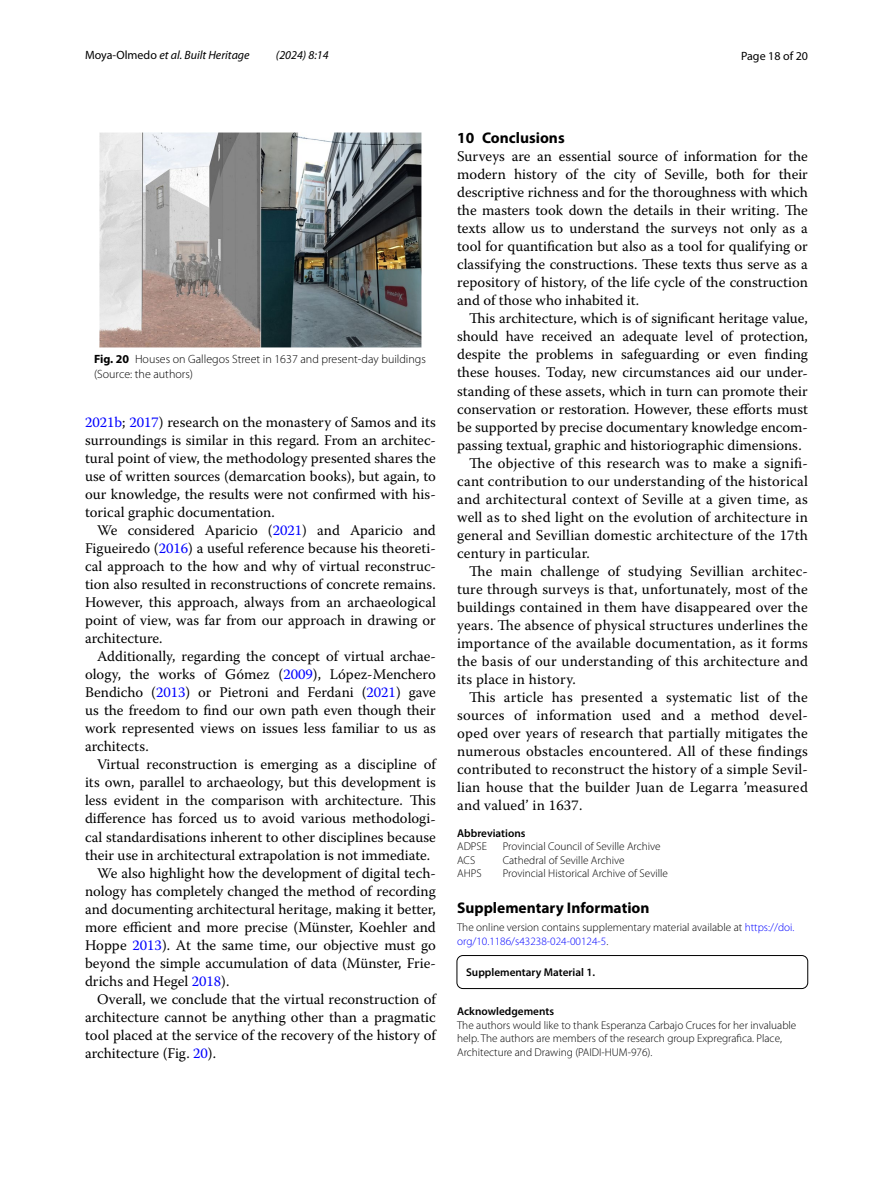
<style>
.page{position:relative;width:893px;height:1187px;background:#fff}
.page>*{position:absolute;margin:0;border:0;box-sizing:border-box;transform-origin:0 0}
.t1{font:700 15.45px "Myriad Pro";color:#000}
.t2{font:14.7px/18px "Warnock Pro";letter-spacing:.005em;color:#000;text-align:justify}
.t3{font:300 12px/15px "Myriad Pro";color:#000}
.t4{font:italic 12px "Myriad Pro";color:#000}
.t5{font:12px "Myriad Pro";color:#000}
.t6{font:300 11.25px/13.5px "Myriad Pro";color:#000}
.t7{font:600 11.25px "Myriad Pro";color:#000}
.s1{font-style:normal}
.s2{font-weight:700}
.s3{color:#00f}
</style>
<div class="page">
<div style="left:457px;top:955px;width:351px;height:33px;border:1px solid #000;border-radius:6px"></div>
<img style="left:100px;top:133px;width:321px;height:215px">
<p class="t4" style="left:85px;top:48px;width:166px"><span class="s1">Moya‑Olmedo</span> et al. Built Heritage</p>
<p class="t4" style="left:276px;top:48px;width:54px">(2024) 8:14</p>
<p class="t5" style="left:741px;top:48px;width:68px">Page 18 of 20</p>
<p class="t3" style="left:94px;top:352px;width:333px"><span class="s2">Fig. 20</span> Houses on Gallegos Street in 1637 and present-day buildings (Source: the authors)</p>
<p class="t2" style="left:85px;top:413px;width:352px"><span class="s3">2021b</span>; <span class="s3">2017</span>) research on the monastery of Samos and its surroundings is similar in this regard. From an architec&shy;tural point of view, the methodology presented shares the use of written sources (demarcation books), but again, to our knowledge, the results were not confirmed with his&shy;torical graphic documentation.</p>
<p class="t2" style="left:85px;top:521px;width:352px;text-indent:12px">We considered Aparicio (<span class="s3">2021</span>) and Aparicio and Figueiredo (<span class="s3">2016</span>) a useful reference because his theoreti&shy;cal approach to the how and why of virtual reconstruc&shy;tion also resulted in reconstructions of concrete remains.<br>However, this approach, always from an archaeological point of view, was far from our approach in drawing or architecture.</p>
<p class="t2" style="left:85px;top:647px;width:352px;text-indent:12px">Additionally, regarding the concept of virtual archae&shy;ology, the works of Gómez (<span class="s3">2009</span>), López-Menchero Bendicho (<span class="s3">2013</span>) or Pietroni and Ferdani (<span class="s3">2021</span>) gave us the freedom to find our own path even though their work represented views on issues less familiar to us as architects.</p>
<p class="t2" style="left:97px;top:755px;width:340px">Virtual reconstruction is emerging as a discipline of</p>
<p class="t2" style="left:85px;top:773px;width:352px">its own, parallel to archaeology, but this development is</p>
<p class="t2" style="left:85px;top:791px;width:352px">less evident in the comparison with architecture. This</p>
<p class="t2" style="left:85px;top:809px;width:352px">difference has forced us to avoid various methodologi-</p>
<p class="t2" style="left:85px;top:827px;width:352px">cal standardisations inherent to other disciplines because</p>
<p class="t2" style="left:85px;top:845px;width:347px">their use in architectural extrapolation is not immediate.</p>
<p class="t2" style="left:97px;top:863px;width:340px">We also highlight how the development of digital tech-</p>
<p class="t2" style="left:85px;top:881px;width:352px">nology has completely changed the method of recording</p>
<p class="t2" style="left:85px;top:899px;width:352px">and documenting architectural heritage, making it better,</p>
<p class="t2" style="left:85px;top:917px;width:352px">more efficient and more precise (Münster, Koehler and</p>
<p class="t2" style="left:85px;top:935px;width:352px">Hoppe <span class="s3">2013</span>). At the same time, our objective must go</p>
<p class="t2" style="left:85px;top:953px;width:352px">beyond the simple accumulation of data (Münster, Frie-</p>
<p class="t2" style="left:85px;top:971px;width:146px">drichs and Hegel <span class="s3">2018</span>).</p>
<p class="t2" style="left:97px;top:989px;width:340px">Overall, we conclude that the virtual reconstruction of</p>
<p class="t2" style="left:85px;top:1007px;width:352px">architecture cannot be anything other than a pragmatic</p>
<p class="t2" style="left:85px;top:1025px;width:352px">tool placed at the service of the recovery of the history of</p>
<p class="t2" style="left:85px;top:1043px;width:133px">architecture (Fig. <span class="s3">20</span>).</p>
<p class="t1" style="left:457px;top:128px;width:109px">10 Conclusions</p>
<p class="t2" style="left:457px;top:147px;width:352px">Surveys are an essential source of information for the modern history of the city of Seville, both for their descriptive richness and for the thoroughness with which the masters took down the details in their writing. The texts allow us to understand the surveys not only as a tool for quantification but also as a tool for qualifying or classifying the constructions. These texts thus serve as a repository of history, of the life cycle of the construction and of those who inhabited it.</p>
<p class="t2" style="left:469px;top:309px;width:340px">This architecture, which is of significant heritage value,</p>
<p class="t2" style="left:457px;top:327px;width:352px">should have received an adequate level of protection,</p>
<p class="t2" style="left:457px;top:345px;width:352px">despite the problems in safeguarding or even finding</p>
<p class="t2" style="left:457px;top:363px;width:352px">these houses. Today, new circumstances aid our under-</p>
<p class="t2" style="left:457px;top:381px;width:352px">standing of these assets, which in turn can promote their</p>
<p class="t2" style="left:457px;top:399px;width:352px">conservation or restoration. However, these efforts must</p>
<p class="t2" style="left:457px;top:417px;width:352px">be supported by precise documentary knowledge encom-</p>
<p class="t2" style="left:457px;top:435px;width:346px">passing textual, graphic and historiographic dimensions.</p>
<p class="t2" style="left:469px;top:453px;width:340px">The objective of this research was to make a signifi-</p>
<p class="t2" style="left:457px;top:471px;width:352px">cant contribution to our understanding of the historical</p>
<p class="t2" style="left:457px;top:489px;width:352px">and architectural context of Seville at a given time, as</p>
<p class="t2" style="left:457px;top:507px;width:352px">well as to shed light on the evolution of architecture in</p>
<p class="t2" style="left:457px;top:525px;width:352px">general and Sevillian domestic architecture of the 17th</p>
<p class="t2" style="left:457px;top:543px;width:134px">century in particular.</p>
<p class="t2" style="left:469px;top:561px;width:340px">The main challenge of studying Sevillian architec-</p>
<p class="t2" style="left:457px;top:579px;width:352px">ture through surveys is that, unfortunately, most of the</p>
<p class="t2" style="left:457px;top:597px;width:352px">buildings contained in them have disappeared over the</p>
<p class="t2" style="left:457px;top:615px;width:352px">years. The absence of physical structures underlines the</p>
<p class="t2" style="left:457px;top:633px;width:352px">importance of the available documentation, as it forms</p>
<p class="t2" style="left:457px;top:651px;width:352px">the basis of our understanding of this architecture and</p>
<p class="t2" style="left:457px;top:669px;width:120px">its place in history.</p>
<p class="t2" style="left:469px;top:687px;width:340px">This article has presented a systematic list of the</p>
<p class="t2" style="left:457px;top:705px;width:352px">sources of information used and a method devel-</p>
<p class="t2" style="left:457px;top:723px;width:352px">oped over years of research that partially mitigates the</p>
<p class="t2" style="left:457px;top:741px;width:352px">numerous obstacles encountered. All of these findings</p>
<p class="t2" style="left:457px;top:759px;width:352px">contributed to reconstruct the history of a simple Sevil-</p>
<p class="t2" style="left:457px;top:777px;width:352px">lian house that the builder Juan de Legarra ’measured</p>
<p class="t2" style="left:457px;top:795px;width:127px">and valued’ in 1637.</p>
<p class="t7" style="left:457px;top:825px;width:70px">Abbreviations</p>
<p class="t6" style="left:457px;top:839px;width:31px">ADPSE</p>
<p class="t6" style="left:503px;top:839px;width:159px">Provincial Council of Seville Archive</p>
<p class="t6" style="left:457px;top:853px;width:20px">ACS</p>
<p class="t6" style="left:503px;top:853px;width:123px">Cathedral of Seville Archive</p>
<p class="t6" style="left:457px;top:866px;width:26px">AHPS</p>
<p class="t6" style="left:503px;top:866px;width:167px">Provincial Historical Archive of Seville</p>
<p class="t1" style="left:457px;top:898px;width:194px">Supplementary Information</p>
<p class="t6" style="left:457px;top:920px;width:339px">The online version contains supplementary material available at <span class="s3">https://doi. org/10.1186/s43238- 024- 00124-5</span>.</p>
<p class="t7" style="left:466px;top:965px;width:130px">Supplementary Material 1.</p>
<p class="t7" style="left:457px;top:1004px;width:98px">Acknowledgements</p>
<p class="t6" style="left:457px;top:1018px;width:341px">The authors would like to thank Esperanza Carbajo Cruces for her invaluable help. The authors are members of the research group Expregrafica. Place,<br>Architecture and Drawing (PAIDI-HUM-976).</p>
</div>
